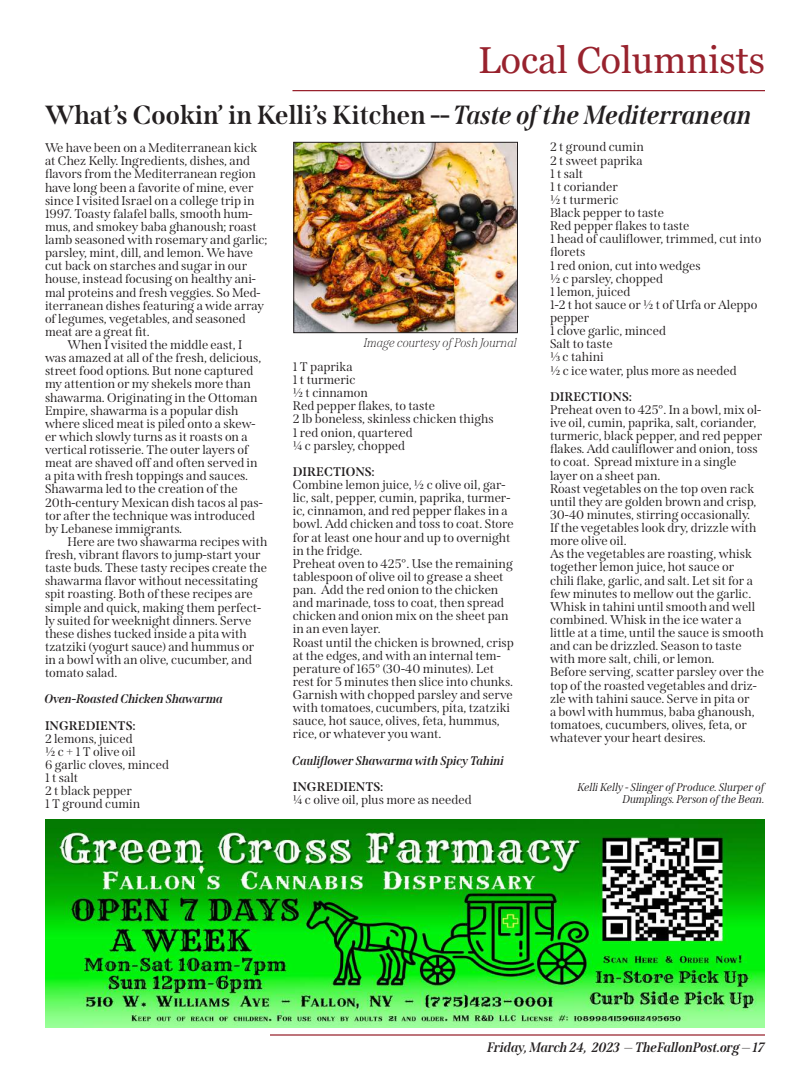
<style>
.page{position:relative;width:810px;height:1080px;background:#fff}
.page>*{position:absolute;margin:0;border:0;box-sizing:border-box;transform-origin:0 0}
.t1{font:37.5px "Georgia";color:#98222d}
.t2{font:700 26.25px "Span";color:#231f20}
.t3{font:italic 700 13.75px "Span";color:#231f20}
.t4{font:12.5px/13.1px "Span";color:#231f20}
.t5{font:italic 700 12.5px "Span";color:#231f20}
.t6{font:700 12.5px "Span";color:#231f20}
.t7{font:italic 100 12.5px "Span";color:#231f20}
.t8{font:italic 11.25px/12.5px "Span";color:#231f20;text-align:right}
.s1{font-style:italic}
</style>
<div class="page">
<hr style="left:270px;top:1034px;width:495px;height:2px;background:#98222d">
<hr style="left:292px;top:90px;width:473px;height:1px;background:#98222d">
<img style="left:45px;top:819px;width:720px;height:209px">
<img style="left:295px;top:144px;width:221px;height:187px">
<div style="left:293px;top:142px;width:225px;height:191px;border:1px solid #231f20"></div>
<h1 class="t1" style="left:478px;top:37px;width:288px">Local Columnists</h1>
<h2 class="t2" style="left:45px;top:99px;width:709px">What’s Cookin’ in Kelli’s Kitchen -- <span class="s1">Taste of the Mediterranean</span></h2>
<p class="t4" style="left:45px;top:141px;width:214px">We have been on a Mediterranean kick</p>
<p class="t4" style="left:45px;top:155px;width:207px">at Chez Kelly. Ingredients, dishes, and</p>
<p class="t4" style="left:45px;top:168px;width:213px">flavors from the Mediterranean region</p>
<p class="t4" style="left:45px;top:181px;width:210px">have long been a favorite of mine, ever</p>
<p class="t4" style="left:45px;top:194px;width:211px">since I visited Israel on a college trip in</p>
<p class="t4" style="left:45px;top:207px;width:209px">1997. Toasty falafel balls, smooth hum-</p>
<p class="t4" style="left:45px;top:220px;width:213px">mus, and smokey baba ghanoush; roast</p>
<p class="t4" style="left:45px;top:233px;width:224px">lamb seasoned with rosemary and garlic;</p>
<p class="t4" style="left:45px;top:246px;width:210px">parsley, mint, dill, and lemon. We have</p>
<p class="t4" style="left:45px;top:260px;width:204px">cut back on starches and sugar in our</p>
<p class="t4" style="left:45px;top:273px;width:212px">house, instead focusing on healthy ani-</p>
<p class="t4" style="left:45px;top:286px;width:217px">mal proteins and fresh veggies. So Med-</p>
<p class="t4" style="left:45px;top:299px;width:221px">iterranean dishes featuring a wide array</p>
<p class="t4" style="left:45px;top:312px;width:202px">of legumes, vegetables, and seasoned</p>
<p class="t4" style="left:45px;top:325px;width:106px">meat are a great fit.</p>
<p class="t4" style="left:68px;top:338px;width:176px">When I visited the middle east, I</p>
<p class="t4" style="left:45px;top:351px;width:218px">was amazed at all of the fresh, delicious,</p>
<p class="t4" style="left:45px;top:365px;width:210px">street food options. But none captured</p>
<p class="t4" style="left:45px;top:378px;width:207px">my attention or my shekels more than</p>
<p class="t4" style="left:45px;top:391px;width:214px">shawarma. Originating in the Ottoman</p>
<p class="t4" style="left:45px;top:404px;width:195px">Empire, shawarma is a popular dish</p>
<p class="t4" style="left:45px;top:417px;width:212px">where sliced meat is piled onto a skew-</p>
<p class="t4" style="left:45px;top:430px;width:204px">er which slowly turns as it roasts on a</p>
<p class="t4" style="left:45px;top:443px;width:205px">vertical rotisserie. The outer layers of</p>
<p class="t4" style="left:45px;top:456px;width:214px">meat are shaved off and often served in</p>
<p class="t4" style="left:45px;top:470px;width:205px">a pita with fresh toppings and sauces.</p>
<p class="t4" style="left:45px;top:483px;width:194px">Shawarma led to the creation of the</p>
<p class="t4" style="left:45px;top:496px;width:219px">20th-century Mexican dish tacos al pas-</p>
<p class="t4" style="left:45px;top:509px;width:212px">tor after the technique was introduced</p>
<p class="t4" style="left:45px;top:522px;width:139px">by Lebanese immigrants.</p>
<p class="t4" style="left:68px;top:535px;width:201px">Here are two shawarma recipes with</p>
<p class="t4" style="left:45px;top:548px;width:217px">fresh, vibrant flavors to jump-start your</p>
<p class="t4" style="left:45px;top:561px;width:224px">taste buds. These tasty recipes create the</p>
<p class="t4" style="left:45px;top:575px;width:214px">shawarma flavor without necessitating</p>
<p class="t4" style="left:45px;top:588px;width:209px">spit roasting. Both of these recipes are</p>
<p class="t4" style="left:45px;top:601px;width:218px">simple and quick, making them perfect-</p>
<p class="t4" style="left:45px;top:614px;width:208px">ly suited for weeknight dinners. Serve</p>
<p class="t4" style="left:45px;top:627px;width:203px">these dishes tucked inside a pita with</p>
<p class="t4" style="left:45px;top:640px;width:211px">tzatziki (yogurt sauce) and hummus or</p>
<p class="t4" style="left:45px;top:653px;width:209px">in a bowl with an olive, cucumber, and</p>
<p class="t4" style="left:45px;top:666px;width:74px">tomato salad.</p>
<p class="t5" style="left:45px;top:692px;width:180px">Oven-Roasted Chicken Shawarma</p>
<p class="t6" style="left:45px;top:718px;width:92px">INGREDIENTS:</p>
<p class="t4" style="left:45px;top:732px;width:126px">2 lemons, juiced<br>½ c + 1 T olive oil<br>6 garlic cloves, minced<br>1 t salt<br>2 t black pepper<br>1 T ground cumin</p>
<p class="t4" style="left:550px;top:141px;width:213px">2 t ground cumin<br>2 t sweet paprika<br>1 t salt<br>1 t coriander<br>½ t turmeric<br>Black pepper to taste<br>Red pepper flakes to taste<br>1 head of cauliflower, trimmed, cut into florets<br>1 red onion, cut into wedges<br>½ c parsley, chopped<br>1 lemon, juiced<br>1-2 t hot sauce or ½ t of Urfa or Aleppo pepper<br>1 clove garlic, minced<br>Salt to taste<br>⅓ c tahini<br>½ c ice water, plus more as needed</p>
<p class="t6" style="left:550px;top:389px;width:83px">DIRECTIONS:</p>
<p class="t4" style="left:550px;top:403px;width:215px">Preheat oven to 425°. In a bowl, mix ol&shy;ive oil, cumin, paprika, salt, coriander, turmeric, black pepper, and red pepper flakes. Add cauliflower and onion, toss to coat. Spread mixture in a single layer on a sheet pan.<br>Roast vegetables on the top oven rack until they are golden brown and crisp, 30-40 minutes, stirring occasionally.<br>If the vegetables look dry, drizzle with more olive oil.<br>As the vegetables are roasting, whisk together lemon juice, hot sauce or<br>chili flake, garlic, and salt. Let sit for a few minutes to mellow out the garlic.<br>Whisk in tahini until smooth and well combined. Whisk in the ice water a little at a time, until the sauce is smooth and can be drizzled. Season to taste with more salt, chili, or lemon.<br>Before serving, scatter parsley over the top of the roasted vegetables and driz&shy;zle with tahini sauce. Serve in pita or<br>a bowl with hummus, baba ghanoush, tomatoes, cucumbers, olives, feta, or whatever your heart desires.</p>
<p class="t7" style="left:364px;top:336px;width:155px">Image courtesy of Posh Journal</p>
<p class="t4" style="left:293px;top:360px;width:202px">1 T paprika<br>1 t turmeric<br>½ t cinnamon<br>Red pepper flakes, to taste<br>2 lb boneless, skinless chicken thighs<br>1 red onion, quartered<br>¼ c parsley, chopped</p>
<p class="t6" style="left:293px;top:464px;width:83px">DIRECTIONS:</p>
<p class="t4" style="left:293px;top:478px;width:223px">Combine lemon juice, ½ c olive oil, gar&shy;lic, salt, pepper, cumin, paprika, turmer&shy;ic, cinnamon, and red pepper flakes in a bowl. Add chicken and toss to coat. Store for at least one hour and up to overnight in the fridge.<br>Preheat oven to 425°. Use the remaining tablespoon of olive oil to grease a sheet pan. Add the red onion to the chicken and marinade, toss to coat, then spread chicken and onion mix on the sheet pan in an even layer.<br>Roast until the chicken is browned, crisp at the edges, and with an internal tem&shy;perature of 165° (30-40 minutes). Let rest for 5 minutes then slice into chunks.<br>Garnish with chopped parsley and serve with tomatoes, cucumbers, pita, tzatziki sauce, hot sauce, olives, feta, hummus, rice, or whatever you want.</p>
<p class="t5" style="left:293px;top:753px;width:213px">Cauliflower Shawarma with Spicy Tahini</p>
<p class="t6" style="left:293px;top:779px;width:92px">INGREDIENTS:</p>
<p class="t4" style="left:293px;top:793px;width:181px">¼ c olive oil, plus more as needed</p>
<p class="t8" style="left:578px;top:781px;width:188px">Kelli Kelly - Slinger of Produce. Slurper of<br>Dumplings. Person of the Bean.</p>
<p class="t3" style="left:488px;top:1039px;width:279px">Friday, March 24, 2023 — TheFallonPost.org — 17</p>
</div>
